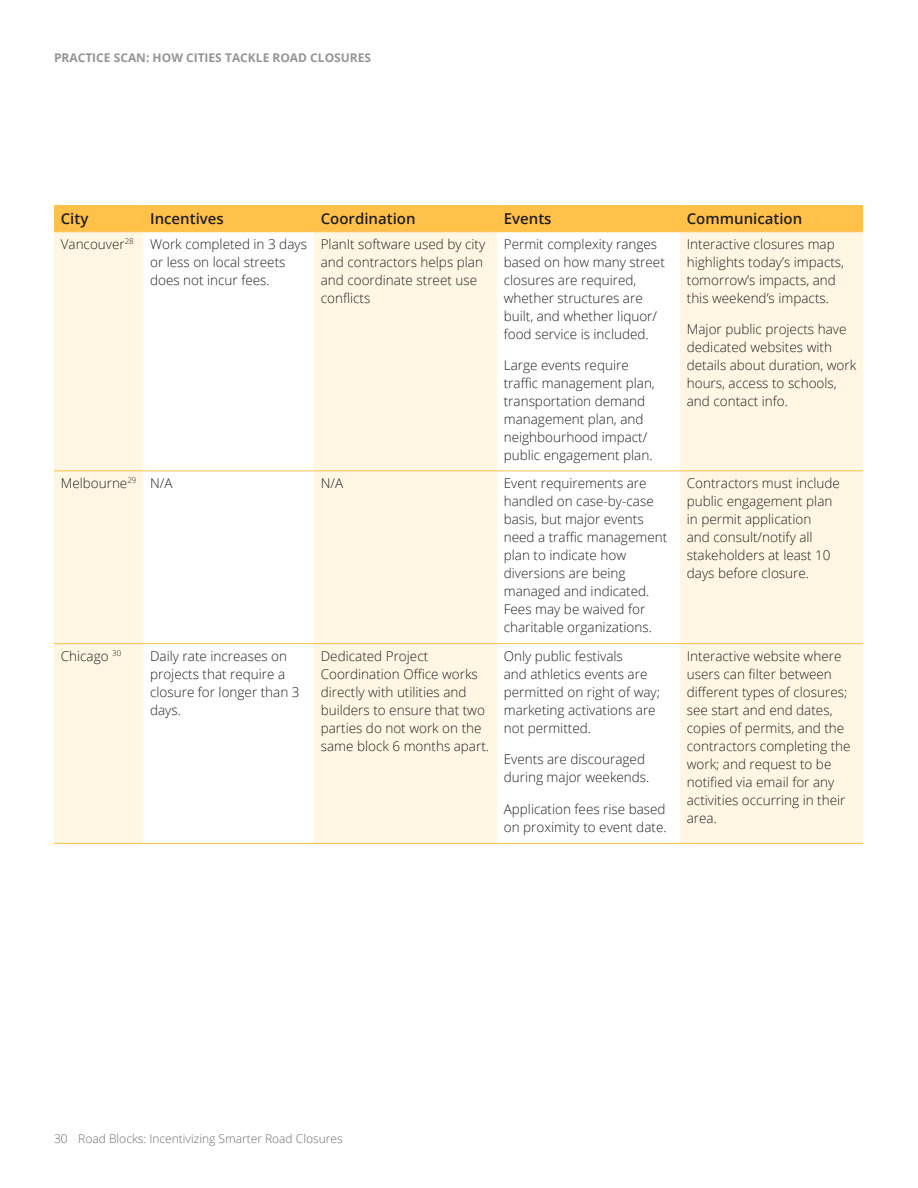
<style>
.page{position:relative;width:918px;height:1188px;background:#fff}
.page>*{position:absolute;margin:0;border:0;box-sizing:border-box;transform-origin:0 0}
.Body{font:600 15px "Open Sans";color:#231f20}
.Body-2{font:300 13.5px/18px "Open Sans";color:#231f20}
.t1{font:300 12px "Open Sans";color:#6c6d70}
.Page_number{font:700 12px "Open Sans";color:#939598}
</style>
<div class="page">
<div style="left:54px;top:206px;width:809px;height:25px;background:#ffc14a"></div>
<svg style="left:54px;top:232px;width:809px;height:611px;fill:#fff6e4"></svg>
<hr style="left:54px;top:205px;width:89px;height:1px;background:#ffc14a">
<hr style="left:54px;top:231px;width:89px;height:1px;background:#ffc14a">
<hr style="left:54px;top:470px;width:89px;height:1px;background:#ffc14a">
<hr style="left:54px;top:643px;width:89px;height:1px;background:#ffc14a">
<hr style="left:54px;top:843px;width:89px;height:1px;background:#ffc14a">
<hr style="left:143px;top:205px;width:171px;height:1px;background:#ffc14a">
<hr style="left:314px;top:205px;width:183px;height:1px;background:#ffc14a">
<hr style="left:497px;top:205px;width:183px;height:1px;background:#ffc14a">
<hr style="left:680px;top:205px;width:183px;height:1px;background:#ffc14a">
<hr style="left:143px;top:231px;width:171px;height:1px;background:#ffc14a">
<hr style="left:314px;top:231px;width:183px;height:1px;background:#ffc14a">
<hr style="left:497px;top:231px;width:183px;height:1px;background:#ffc14a">
<hr style="left:680px;top:231px;width:183px;height:1px;background:#ffc14a">
<hr style="left:143px;top:470px;width:171px;height:1px;background:#ffc14a">
<hr style="left:314px;top:470px;width:183px;height:1px;background:#ffc14a">
<hr style="left:497px;top:470px;width:183px;height:1px;background:#ffc14a">
<hr style="left:680px;top:470px;width:183px;height:1px;background:#ffc14a">
<hr style="left:143px;top:643px;width:171px;height:1px;background:#ffc14a">
<hr style="left:314px;top:643px;width:183px;height:1px;background:#ffc14a">
<hr style="left:497px;top:643px;width:183px;height:1px;background:#ffc14a">
<hr style="left:680px;top:643px;width:183px;height:1px;background:#ffc14a">
<hr style="left:143px;top:843px;width:171px;height:1px;background:#ffc14a">
<hr style="left:314px;top:843px;width:183px;height:1px;background:#ffc14a">
<hr style="left:497px;top:843px;width:183px;height:1px;background:#ffc14a">
<hr style="left:680px;top:843px;width:183px;height:1px;background:#ffc14a">
<p class="Page_number" style="left:54px;top:49px;width:319px">PRACTICE SCAN: HOW CITIES TACKLE ROAD CLOSURES</p>
<p class="Body" style="left:61px;top:208px;width:29px">City</p>
<p class="Body" style="left:150px;top:208px;width:75px">Incentives</p>
<p class="Body" style="left:321px;top:208px;width:96px">Coordination</p>
<p class="Body" style="left:504px;top:208px;width:49px">Events</p>
<p class="Body" style="left:687px;top:208px;width:117px">Communication</p>
<p class="Body-2" style="left:61px;top:235px;width:75px">Vancouver<sup>28</sup></p>
<p class="Body-2" style="left:150px;top:235px;width:158px">Work completed in 3 days or less on local streets does not incur fees.</p>
<p class="Body-2" style="left:321px;top:235px;width:166px">PlanIt software used by city and contractors helps plan and coordinate street use conflicts</p>
<p class="Body-2" style="left:504px;top:235px;width:163px">Permit complexity ranges based on how many street closures are required, whether structures are built, and whether liquor/ food service is included.</p>
<p class="Body-2" style="left:504px;top:356px;width:153px">Large events require traffic management plan, transportation demand management plan, and neighbourhood impact/ public engagement plan.</p>
<p class="Body-2" style="left:687px;top:235px;width:159px">Interactive closures map highlights today’s impacts, tomorrow’s impacts, and this weekend’s impacts.</p>
<p class="Body-2" style="left:687px;top:320px;width:171px">Major public projects have dedicated websites with details about duration, work hours, access to schools, and contact info.</p>
<p class="Body-2" style="left:61px;top:474px;width:77px">Melbourne<sup>29</sup></p>
<p class="Body-2" style="left:150px;top:474px;width:24px">N/A</p>
<p class="Body-2" style="left:321px;top:474px;width:24px">N/A</p>
<p class="Body-2" style="left:504px;top:474px;width:165px">Event requirements are handled on case-by-case basis, but major events need a traffic management plan to indicate how diversions are being managed and indicated.<br>Fees may be waived for charitable organizations.</p>
<p class="Body-2" style="left:687px;top:474px;width:155px">Contractors must include public engagement plan in permit application<br>and consult/notify all stakeholders at least 10 days before closure.</p>
<p class="Body-2" style="left:61px;top:646px;width:62px">Chicago <sup>30</sup></p>
<p class="Body-2" style="left:150px;top:646px;width:151px">Daily rate increases on projects that require a closure for longer than 3 days.</p>
<p class="Body-2" style="left:321px;top:646px;width:170px">Dedicated Project<br>Coordination Office works directly with utilities and builders to ensure that two parties do not work on the same block 6 months apart.</p>
<p class="Body-2" style="left:504px;top:646px;width:158px">Only public festivals<br>and athletics events are permitted on right of way; marketing activations are not permitted.</p>
<p class="Body-2" style="left:504px;top:750px;width:147px">Events are discouraged during major weekends.</p>
<p class="Body-2" style="left:504px;top:799px;width:164px">Application fees rise based on proximity to event date.</p>
<p class="Body-2" style="left:687px;top:646px;width:165px">Interactive website where users can filter between different types of closures; see start and end dates, copies of permits, and the contractors completing the work; and request to be notified via email for any activities occurring in their area.</p>
<p class="t1" style="left:54px;top:1131px;width:290px">30 Road Blocks: Incentivizing Smarter Road Closures</p>
</div>
